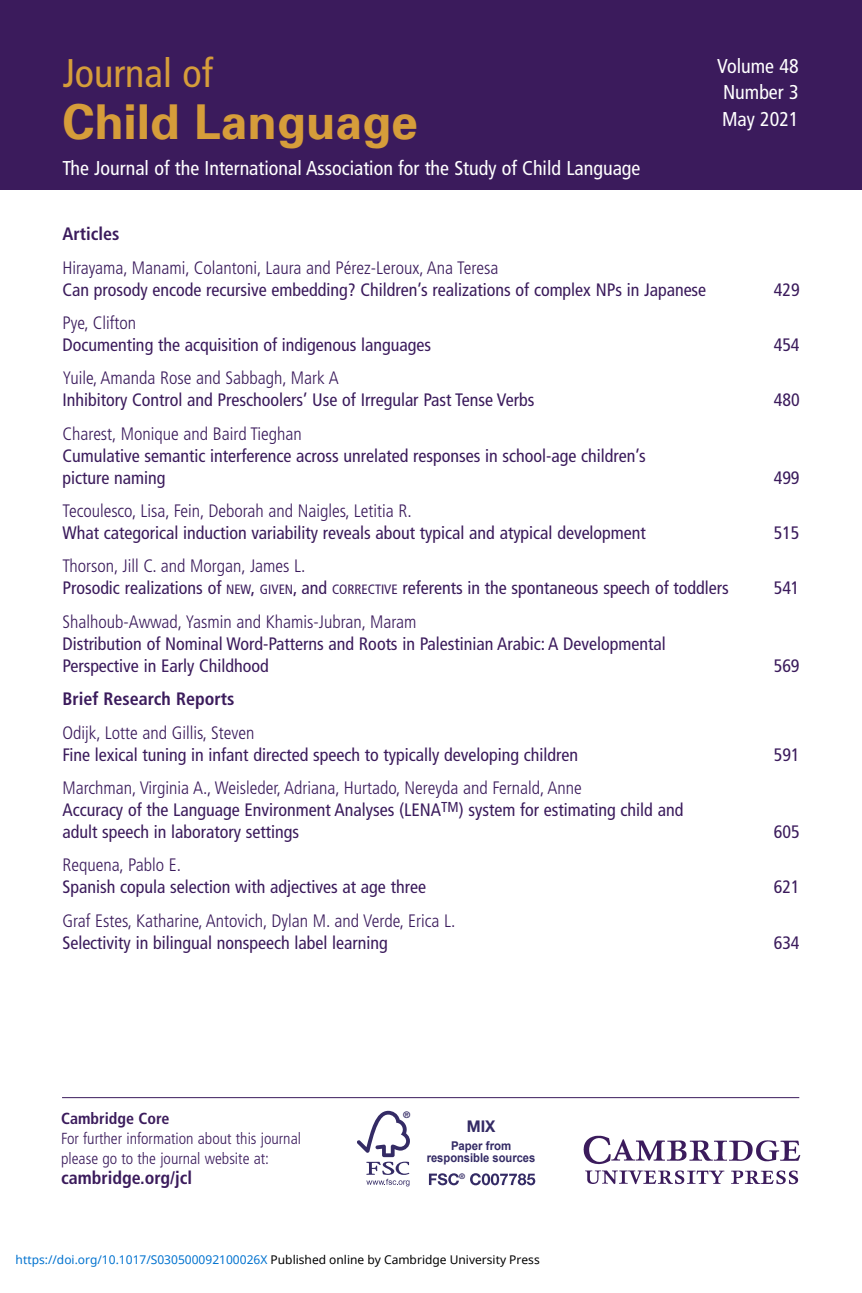
<style>
.page{position:relative;width:862px;height:1293px;background:#fff}
.page>*{position:absolute;margin:0;border:0;box-sizing:border-box;transform-origin:0 0}
.t1{font:700 48px "Univers";color:#d69d3a}
.t2{font:condensed 40px "Frutiger";color:#d69d3a}
.t3{font:condensed 20px/26.4px "Frutiger";color:#fff;text-align:justify}
.t4{font:condensed 18px/22px "Frutiger";color:#3b1b5c}
.t5{font:300 condensed 18px/33.4px "Frutiger";color:#3b1b5c}
.t6{font:700 condensed 18px "Frutiger";color:#3b1b5c}
.t7{font:700 16.2px "Helvetica Neue";color:#342b65;scale:.95 1}
.t8{font:300 condensed 16px/20px "Frutiger";color:#3b1b5c}
.t9{font:700 12.2px "Arial";color:#342b65;scale:.91 1}
.t10{font:12px "Noto Sans";color:#0172cf}
.t11{font:700 12px "Arial";color:#342b65;scale:.95 1}
.t12{font:700 9.2px "Helvetica Neue";color:#342b65}
.t13{font:700 7.8px "Helvetica Neue";color:#342b65}
.s1{font-weight:700}
.s2{font-weight:300}
.s3{font-size:13.6px}
.s4{font-weight:400}
.s5{color:#000}
</style>
<div class="page">
<div style="left:0;top:0;width:862px;height:189px;background:#3b1b5c"></div>
<hr style="left:62px;top:1097px;width:737px;height:1px;background:#3b1b5c">
<img style="left:583px;top:1135px;width:218px;height:50px">
<svg style="left:357px;top:1110px;width:53px;height:76px"></svg>
<svg style="left:429px;top:1173px;width:30px;height:12px"></svg>
<svg style="left:470px;top:1173px;width:65px;height:12px"></svg>
<p class="t2" style="left:62px;top:57px;width:152px">Journal of</p>
<p class="t1" style="left:62px;top:104px;width:357px">Child Language</p>
<p class="t3" style="left:62px;top:156px;width:579px">The Journal of the International Association for the Study of Child Language</p>
<p class="t3" style="left:717px;top:54px;width:83px">Volume 48<br>Number 3<br>May 2021</p>
<p class="t5" style="left:62px;top:219px;width:437px"><span class="s1">Articles<br></span>Hirayama, Manami, Colantoni, Laura and Pérez-Leroux, Ana Teresa</p>
<p class="t4" style="left:62px;top:280px;width:645px">Can prosody encode recursive embedding? Children’s realizations of complex NPs in Japanese</p>
<p class="t4" style="left:774px;top:280px;width:27px">429</p>
<p class="t4" style="left:62px;top:313px;width:370px"><span class="s2">Pye, Clifton<br></span>Documenting the acquisition of indigenous languages</p>
<p class="t4" style="left:773px;top:335px;width:27px">454</p>
<p class="t4" style="left:62px;top:368px;width:473px"><span class="s2">Yuile, Amanda Rose and Sabbagh, Mark A<br></span>Inhibitory Control and Preschoolers’ Use of Irregular Past Tense Verbs</p>
<p class="t4" style="left:62px;top:424px;width:585px"><span class="s2">Charest, Monique and Baird Tieghan<br></span>Cumulative semantic interference across unrelated responses in school-age children’s picture naming</p>
<p class="t4" style="left:62px;top:501px;width:585px"><span class="s2">Tecoulesco, Lisa, Fein, Deborah and Naigles, Letitia R.<br></span>What categorical induction variability reveals about typical and atypical development</p>
<p class="t4" style="left:62px;top:556px;width:668px"><span class="s2">Thorson, Jill C. and Morgan, James L.<br></span>Prosodic realizations of <span class="s3">NEW</span>, <span class="s3">GIVEN</span>, and <span class="s3">CORRECTIVE</span> referents in the spontaneous speech of toddlers</p>
<p class="t4" style="left:62px;top:612px;width:605px"><span class="s2">Shalhoub-Awwad, Yasmin and Khamis-Jubran, Maram<br></span>Distribution of Nominal Word-Patterns and Roots in Palestinian Arabic: A Developmental<br>Perspective in Early Childhood</p>
<p class="t4" style="left:774px;top:390px;width:27px">480</p>
<p class="t4" style="left:774px;top:468px;width:27px">499</p>
<p class="t4" style="left:773px;top:523px;width:27px">515</p>
<p class="t4" style="left:773px;top:578px;width:27px">541</p>
<p class="t4" style="left:773px;top:656px;width:27px">569</p>
<p class="t5" style="left:62px;top:683px;width:194px"><span class="s1">Brief Research Reports<br></span>Odijk, Lotte and Gillis, Steven</p>
<p class="t4" style="left:62px;top:745px;width:517px">Fine lexical tuning in infant directed speech to typically developing children</p>
<p class="t4" style="left:774px;top:745px;width:27px">591</p>
<p class="t4" style="left:62px;top:778px;width:622px"><span class="s2">Marchman, Virginia A., Weisleder, Adriana, Hurtado, Nereyda and Fernald, Anne<br></span>Accuracy of the Language Environment Analyses (LENA<sup>TM</sup>) system for estimating child and adult speech in laboratory settings</p>
<p class="t4" style="left:774px;top:822px;width:27px">605</p>
<p class="t4" style="left:62px;top:855px;width:365px"><span class="s2">Requena, Pablo E.<br></span>Spanish copula selection with adjectives at age three</p>
<p class="t5" style="left:62px;top:911px;width:394px;line-height:22px">Graf Estes, Katharine, Antovich, Dylan M. and Verde, Erica L.<br><span class="s4">Selectivity in bilingual nonspeech label learning</span></p>
<p class="t8" style="left:61px;top:1109px;width:241px"><span class="s1">Cambridge Core<br></span>For further information about this journal please go to the journal website at:</p>
<p class="t6" style="left:61px;top:1170px;width:133px">cambridge.org/jcl</p>
<p class="t12" style="left:403px;top:1111px;width:9px">®</p>
<p class="t7" style="left:467px;top:1120px;width:32px">MIX</p>
<p class="t11" style="left:451px;top:1139px;width:65px">Paper from</p>
<p class="t9" style="left:427px;top:1151px;width:121px">responsible sources</p>
<p class="t13" style="left:459px;top:1173px;width:8px">®</p>
<p class="t10" style="left:16px;top:1251px;width:526px">https://doi.org/10.1017/S030500092100026X <span class="s5">Published online by Cambridge University Press</span></p>
<p class="t4" style="left:774px;top:877px;width:27px">621</p>
<p class="t4" style="left:773px;top:933px;width:27px">634</p>
</div>
